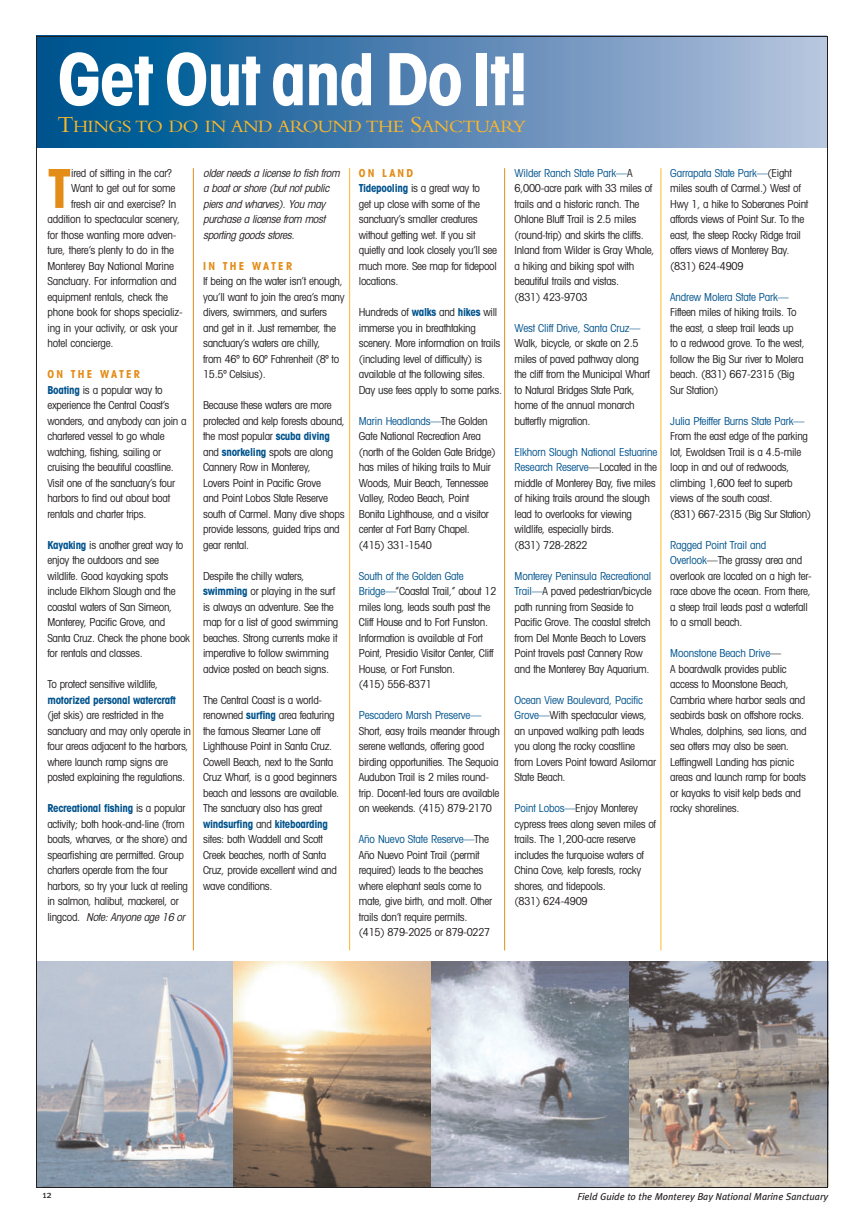
<style>
.page{position:relative;width:864px;height:1224px;background:#fff}
.page>*{position:absolute;margin:0;border:0;box-sizing:border-box;transform-origin:0 0}
.t1{font:700 condensed 72px "Avant Garde";letter-spacing:-.025em;color:#fff}
.t2{font:700 condensed 53.8px "Avant Garde";color:#e38c18}
.t3{font:18px "Bembo";letter-spacing:-.03em;color:#fcb828;scale:1.07 1}
.t4{font:condensed 11px/15.5px "Avant Garde";letter-spacing:-.025em;color:#231f20}
.t5{font:italic condensed 11px/15.5px "Avant Garde";letter-spacing:-.025em;color:#231f20}
.t6{font:condensed 11px "Avant Garde";letter-spacing:-.015em;color:#00538d}
.t7{font:700 condensed 11px "Avant Garde";letter-spacing:-.025em;color:#00538d}
.t8{font:700 condensed 11px "Avant Garde";letter-spacing:.2em;color:#e38c18}
.t9{font:italic 10px "Meta Plus";color:#231f20}
.t10{font:10px "Meta Plus";color:#231f20}
.s1{font-size:24px}
.s2{font-weight:700;color:#e38c18}
.s3{font-weight:700;color:#00538d}
.s4{font-style:italic}
.s5{color:#00538d}
</style>
<div class="page">
<img style="left:38px;top:962px;width:788px;height:224px">
<div style="left:36px;top:36px;width:791px;height:112px;background:linear-gradient(to right,#004c8b,#b8c0dd)"></div>
<hr style="left:193px;top:168px;width:1px;height:782px;background:#e38c18">
<hr style="left:349px;top:168px;width:1px;height:782px;background:#fcb828">
<hr style="left:504px;top:168px;width:1px;height:782px;background:#e38c18">
<hr style="left:661px;top:168px;width:1px;height:782px;background:#fcb828">
<h1 class="t1" style="left:57px;top:53px;width:472px">Get Out and DoIt!</h1>
<h3 class="t3" style="left:57px;top:120px;width:440px"><span class="s1">T</span>HINGS TO DO IN AND AROUND THE <span class="s1">S</span>ANCTUARY</h3>
<h2 class="t2" style="left:47px;top:169px;width:25px">T</h2>
<p class="t4" style="left:71px;top:166px;width:103px">ired of sitting in the car?</p>
<p class="t4" style="left:71px;top:182px;width:106px">Want to get out for some</p>
<p class="t4" style="left:71px;top:197px;width:107px">fresh air and exercise? In</p>
<p class="t4" style="left:47px;top:213px;width:134px">addition to spectacular scenery,</p>
<p class="t4" style="left:47px;top:228px;width:131px">for those wanting more adven-</p>
<p class="t4" style="left:47px;top:244px;width:128px">ture, there’s plenty to do in the</p>
<p class="t4" style="left:47px;top:259px;width:128px">Monterey Bay National Marine</p>
<p class="t4" style="left:47px;top:275px;width:131px">Sanctuary. For information and</p>
<p class="t4" style="left:47px;top:290px;width:122px">equipment rentals, check the</p>
<p class="t4" style="left:47px;top:306px;width:137px">phone book for shops specializ-</p>
<p class="t4" style="left:47px;top:321px;width:132px">ing in your activity, or ask your</p>
<p class="t4" style="left:47px;top:337px;width:68px">hotel concierge.</p>
<p class="t4" style="left:47px;top:368px;width:141px"><span class="s2">ON THE WATER<br></span><span class="s3">Boating</span> is a popular way to experience the Central Coast’s wonders, and anybody can join a chartered vessel to go whale watching, fishing, sailing or cruising the beautiful coastline.<br>Visit one of the sanctuary’s four harbors to find out about boat rentals and charter trips.</p>
<p class="t4" style="left:47px;top:538px;width:144px"><span class="s3">Kayaking</span> is another great way to enjoy the outdoors and see wildlife. Good kayaking spots include Elkhorn Slough and the coastal waters of San Simeon,<br>Monterey, Pacific Grove, and<br>Santa Cruz. Check the phone book for rentals and classes.</p>
<p class="t4" style="left:47px;top:678px;width:112px">To protect sensitive wildlife,</p>
<p class="t7" style="left:47px;top:696px;width:130px">motorized personal watercraft</p>
<p class="t4" style="left:47px;top:709px;width:145px">(jet skis) are restricted in the sanctuary and may only operate in four areas adjacent to the harbors, where launch ramp signs are posted explaining the regulations.</p>
<p class="t4" style="left:47px;top:802px;width:142px"><span class="s3">Recreational fishing</span> is a popular activity; both hook-and-line (from boats, wharves, or the shore) and spearfishing are permitted. Group charters operate from the four harbors, so try your luck at reeling in salmon, halibut, mackerel, or lingcod. <span class="s4">Note:Anyone age 16 or</span></p>
<p class="t5" style="left:203px;top:166px;width:140px">olderneeds a license to fish from a boat orshore (but not public piers and wharves).You may purchase a license from most sporting goods stores.</p>
<p class="t8" style="left:203px;top:262px;width:90px">IN THE WATER</p>
<p class="t4" style="left:203px;top:275px;width:143px">If being on the water isn’t enough, you’ll want to join the area’s many divers, swimmers, and surfers and get in it. Just remember, the sanctuary’s waters are chilly,<br>from 46º to 60º Fahrenheit (8º to<br>15.5º Celsius).</p>
<p class="t4" style="left:203px;top:399px;width:143px">Because these waters are more protected and kelp forests abound, the most popular <span class="s3">scuba diving </span>and <span class="s3">snorkeling</span> spots are along<br>Cannery Row in Monterey,<br>Lovers Point in Pacific Grove<br>and Point Lobos State Reserve south of Carmel. Many dive shops provide lessons, guided trips and gear rental.</p>
<p class="t4" style="left:203px;top:569px;width:137px">Despite the chilly waters, <span class="s3">swimming</span> or playing in the surf is always an adventure. See the map for a list of good swimming beaches. Strong currents make it imperative to follow swimming advice posted on beach signs.</p>
<p class="t4" style="left:203px;top:693px;width:138px">The Central Coast is a world&shy;renowned <span class="s3">surfing</span> area featuring the famous Steamer Lane off<br>Lighthouse Point in Santa Cruz.<br>Cowell Beach, next to the Santa<br>Cruz Wharf, is a good beginners beach and lessons are available.<br>The sanctuary also has great <span class="s3">windsurfing</span> and <span class="s3">kiteboarding </span>sites: both Waddell and Scott<br>Creek beaches, north of Santa<br>Cruz, provide excellent wind and wave conditions.</p>
<p class="t4" style="left:359px;top:166px;width:140px"><span class="s2">ON LAND<br></span><span class="s3">Tidepooling</span> is a great way to<br>get up close with some of the sanctuary’s smaller creatures without getting wet. If you sit quietly and look closely you’ll see much more. See map for tidepool locations.</p>
<p class="t4" style="left:359px;top:306px;width:145px">Hundreds of <span class="s3">walks</span> and <span class="s3">hikes</span> will immerse you in breathtaking scenery. More information on trails (including level of difficulty) is available at the following sites.<br>Day use fees apply to some parks.</p>
<p class="t4" style="left:359px;top:414px;width:138px"><span class="s5">Marin Headlands—</span>The Golden<br>Gate National Recreation Area (north of the Golden Gate Bridge) has miles of hiking trails to Muir<br>Woods, Muir Beach, Tennessee<br>Valley, Rodeo Beach, Point<br>Bonita Lighthouse, and a visitor center at Fort Barry Chapel. (415) 331-1540</p>
<p class="t4" style="left:359px;top:569px;width:139px"><span class="s5">South of the Golden Gate<br>Bridge—</span>”Coastal Trail,” about 12 miles long, leads south past the<br>Cliff House and to Fort Funston.<br>Information is available at Fort<br>Point, Presidio Visitor Center, Cliff<br>House, or Fort Funston.<br>(415) 556-8371</p>
<p class="t6" style="left:359px;top:711px;width:124px">Pescadero Marsh Preserve—</p>
<p class="t4" style="left:359px;top:724px;width:143px">Short, easy trails meander through serene wetlands, offering good birding opportunities. The Sequoia Audubon Trail is 2 miles round&shy;trip. Docent-led tours are available on weekends. (415) 879-2170</p>
<p class="t4" style="left:359px;top:833px;width:135px"><span class="s5">Año Nuevo State Reserve—</span>The<br>Año Nuevo Point Trail (permit required) leads to the beaches where elephant seals come to mate, give birth, and molt. Other trails don’t require permits. (415) 879-2025 or 879-0227</p>
<p class="t4" style="left:515px;top:166px;width:141px"><span class="s5">Wilder Ranch State Park—</span>A<br>6,000-acre park with 33 miles of trails and a historic ranch. The<br>Ohlone Bluff Trail is 2.5 miles (round-trip) and skirts the cliffs.<br>Inland from Wilder is Gray Whale, a hiking and biking spot with beautiful trails and vistas.<br>(831) 423-9703</p>
<p class="t6" style="left:515px;top:324px;width:127px">West Cliff Drive, Santa Cruz—</p>
<p class="t4" style="left:515px;top:337px;width:137px">Walk, bicycle, or skate on 2.5 miles of paved pathway along the cliff from the Municipal Wharf to Natural Bridges State Park, home of the annual monarch butterfly migration.</p>
<p class="t4" style="left:515px;top:445px;width:144px"><span class="s5">Elkhorn Slough National Estuarine<br>Research Reserve</span>—Located in the middle of Monterey Bay, five miles of hiking trails around the slough lead to overlooks for viewing wildlife, especially birds.<br>(831) 728-2822</p>
<p class="t4" style="left:515px;top:569px;width:139px"><span class="s5">Monterey Peninsula Recreational<br>Trail—</span>A paved pedestrian/bicycle path running from Seaside to<br>Pacific Grove. The coastal stretch from Del Monte Beach to Lovers<br>Point travels past Cannery Row and the Monterey Bay Aquarium.</p>
<p class="t4" style="left:515px;top:693px;width:143px"><span class="s5">Ocean View Boulevard, Pacific<br>Grove—</span>With spectacular views, an unpaved walking path leads you along the rocky coastline from Lovers Point toward Asilomar<br>State Beach.</p>
<p class="t4" style="left:515px;top:802px;width:143px"><span class="s5">Point Lobos—</span>Enjoy Monterey cypress trees along seven miles of trails. The 1,200-acre reserve includes the turquoise waters of<br>China Cove, kelp forests, rocky shores, and tidepools.<br>(831) 624-4909</p>
<p class="t4" style="left:670px;top:166px;width:140px"><span class="s5">Garrapata State Park—</span>(Eight miles south of Carmel.) West of<br>Hwy 1, a hike to Soberanes Point affords views of Point Sur. To the east, the steep Rocky Ridge trail offers views of Monterey Bay. (831) 624-4909</p>
<p class="t6" style="left:670px;top:293px;width:120px">Andrew Molera State Park—</p>
<p class="t4" style="left:670px;top:306px;width:136px">Fifteen miles of hiking trails. To the east, a steep trail leads up<br>to a redwood grove. To the west, follow the Big Sur river to Molera beach. (831) 667-2315 (Big<br>Sur Station)</p>
<p class="t6" style="left:670px;top:417px;width:136px">Julia Pfeiffer Burns State Park—</p>
<p class="t4" style="left:670px;top:430px;width:142px">From the east edge of the parking lot, Ewoldsen Trail is a 4.5-mile loop in and out of redwoods, climbing 1,600 feet to superb views of the south coast.<br>(831) 667-2315 (Big Sur Station)</p>
<p class="t4" style="left:670px;top:538px;width:143px"><span class="s5">Ragged Point Trail and<br>Overlook</span>—The grassy area and overlook are located on a high ter&shy;race above the ocean. From there, a steep trail leads past a waterfall to a small beach.</p>
<p class="t4" style="left:670px;top:647px;width:138px"><span class="s5">Moonstone Beach Drive</span>—<br>A boardwalk provides public access to Moonstone Beach,<br>Cambria where harbor seals and seabirds bask on offshore rocks.<br>Whales, dolphins, sea lions, and sea otters may also be seen.<br>Leffingwell Landing has picnic areas and launch ramp for boats or kayaks to visit kelp beds and rocky shorelines.</p>
<p class="t10" style="left:43px;top:1191px;width:11px">12</p>
<p class="t9" style="left:578px;top:1193px;width:252px">Field Guide to the Monterey Bay National Marine Sanctuary</p>
</div>
